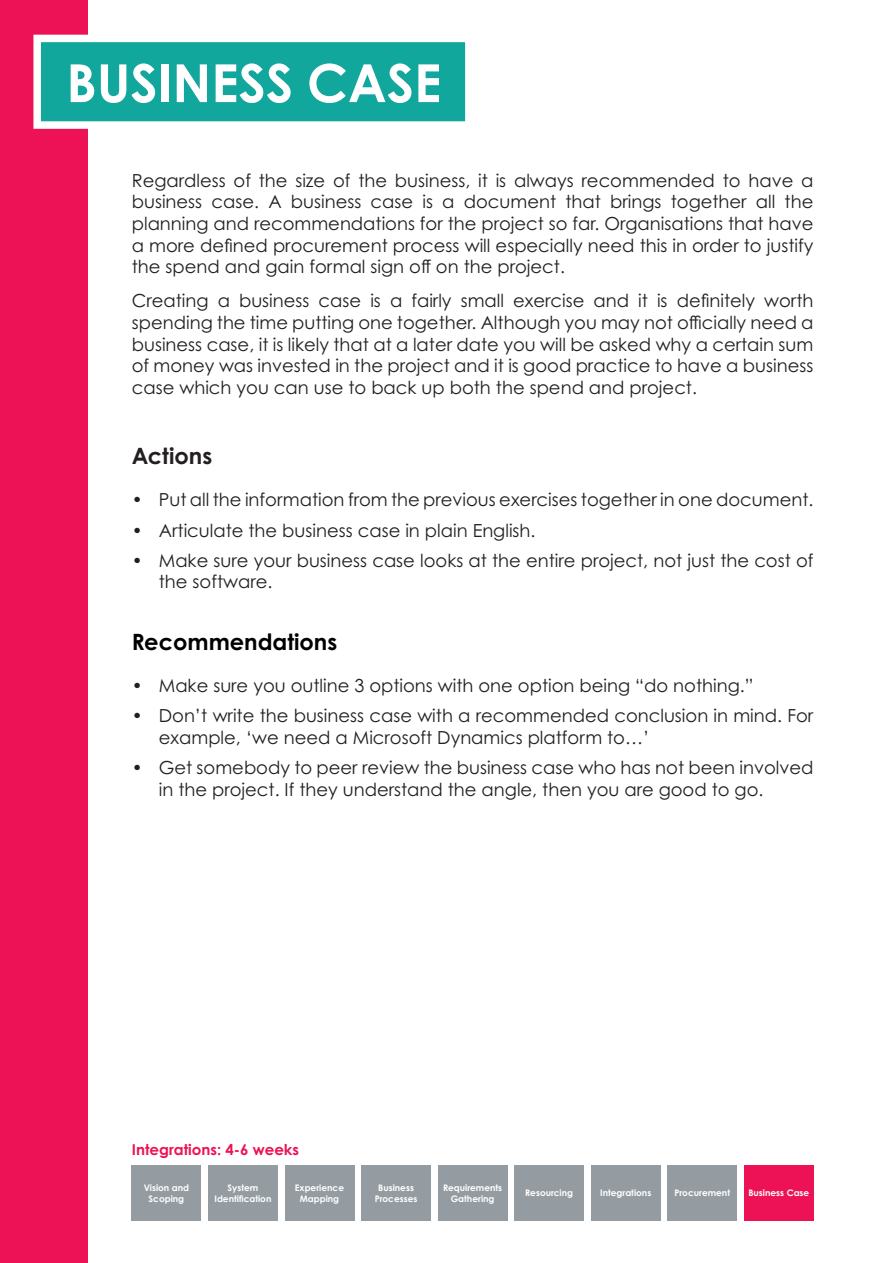
<style>
.page{position:relative;width:893px;height:1263px;background:#fff}
.page>*{position:absolute;margin:0;border:0;box-sizing:border-box;transform-origin:0 0}
.t1{font:700 52.5px "Century Gothic Pro";color:#fff}
.t2{font:700 22.5px "Century Gothic Pro";color:#000}
.t3{font:700 22.5px "Century Gothic Pro";color:#231f20}
.t4{font:18px/21.6px "Century Gothic Pro";color:#231f20}
.t5{font:700 15px "Century Gothic Pro";color:#ed1255}
.t6{font:700 9px/10.8px "Century Gothic Pro";color:#fff;text-align:center}
</style>
<div class="page">
<div style="left:132px;top:1165px;width:69px;height:55px;background:#959ca1"></div>
<div style="left:515px;top:1165px;width:69px;height:55px;background:#959ca1"></div>
<div style="left:285px;top:1165px;width:69px;height:55px;background:#959ca1"></div>
<div style="left:591px;top:1165px;width:69px;height:55px;background:#959ca1"></div>
<div style="left:361px;top:1165px;width:70px;height:55px;background:#959ca1"></div>
<div style="left:668px;top:1165px;width:69px;height:55px;background:#959ca1"></div>
<div style="left:438px;top:1165px;width:69px;height:55px;background:#959ca1"></div>
<div style="left:744px;top:1165px;width:69px;height:55px;background:#ed1255"></div>
<div style="left:208px;top:1165px;width:70px;height:55px;background:#959ca1"></div>
<div style="left:0;top:0;width:87px;height:1263px;background:#ed1255"></div>
<div style="left:33px;top:35px;width:440px;height:94px;background:#12a79d;border:8px solid #fff"></div>
<p class="t1" style="left:66px;top:50px;width:376px">BUSINESS CASE</p>
<p class="t4" style="left:132px;top:169px;width:683px;text-align:justify">Regardless of the size of the business, it is always recommended to have a business case. A business case is a document that brings together all the planning and recommendations for the project so far. Organisations that have a more defined procurement process will especially need this in order to justify the spend and gain formal sign off on the project.</p>
<p class="t4" style="left:132px;top:290px;width:683px;text-align:justify">Creating a business case is a fairly small exercise and it is definitely worth spending the time putting one together. Although you may not officially need a business case, it is likely that at a later date you will be asked why a certain sum of money was invested in the project and it is good practice to have a business case which you can use to back up both the spend and project.</p>
<p class="t3" style="left:132px;top:441px;width:82px">Actions</p>
<p class="t4" style="left:132px;top:489px;width:683px">• Put all the information from the previous exercises together in one document.</p>
<p class="t4" style="left:132px;top:519px;width:405px">• Articulate the business case in plain English.</p>
<p class="t4" style="left:159px;top:549px;width:656px;text-indent:-27px">• Make sure your business case looks at the entire project, not just the cost of the software.</p>
<p class="t2" style="left:132px;top:627px;width:207px">Recommendations</p>
<p class="t4" style="left:132px;top:675px;width:623px">• Make sure you outline 3 options with one option being “do nothing.”</p>
<p class="t4" style="left:159px;top:705px;width:656px;text-indent:-27px">• Don’t write the business case with a recommended conclusion in mind. For example, ‘we need a Microsoft Dynamics platform to…’</p>
<p class="t4" style="left:159px;top:757px;width:656px;text-indent:-27px">• Get somebody to peer review the business case who has not been involved in the project. If they understand the angle, then you are good to go.</p>
<p class="t5" style="left:132px;top:1140px;width:169px">Integrations: 4-6 weeks</p>
<p class="t6" style="left:144px;top:1182px;width:47px">Vision and<br>Scoping</p>
<p class="t6" style="left:525px;top:1187px;width:49px">Resourcing</p>
<p class="t6" style="left:295px;top:1182px;width:51px">Experience<br>Mapping</p>
<p class="t6" style="left:600px;top:1187px;width:53px">Integrations</p>
<p class="t6" style="left:375px;top:1182px;width:44px">Business<br>Processes</p>
<p class="t6" style="left:674px;top:1187px;width:57px">Procurement</p>
<p class="t6" style="left:443px;top:1182px;width:61px">Requirements<br>Gathering</p>
<p class="t6" style="left:748px;top:1187px;width:63px">Business Case</p>
<p class="t6" style="left:215px;top:1182px;width:58px">System<br>Identification</p>
</div>
